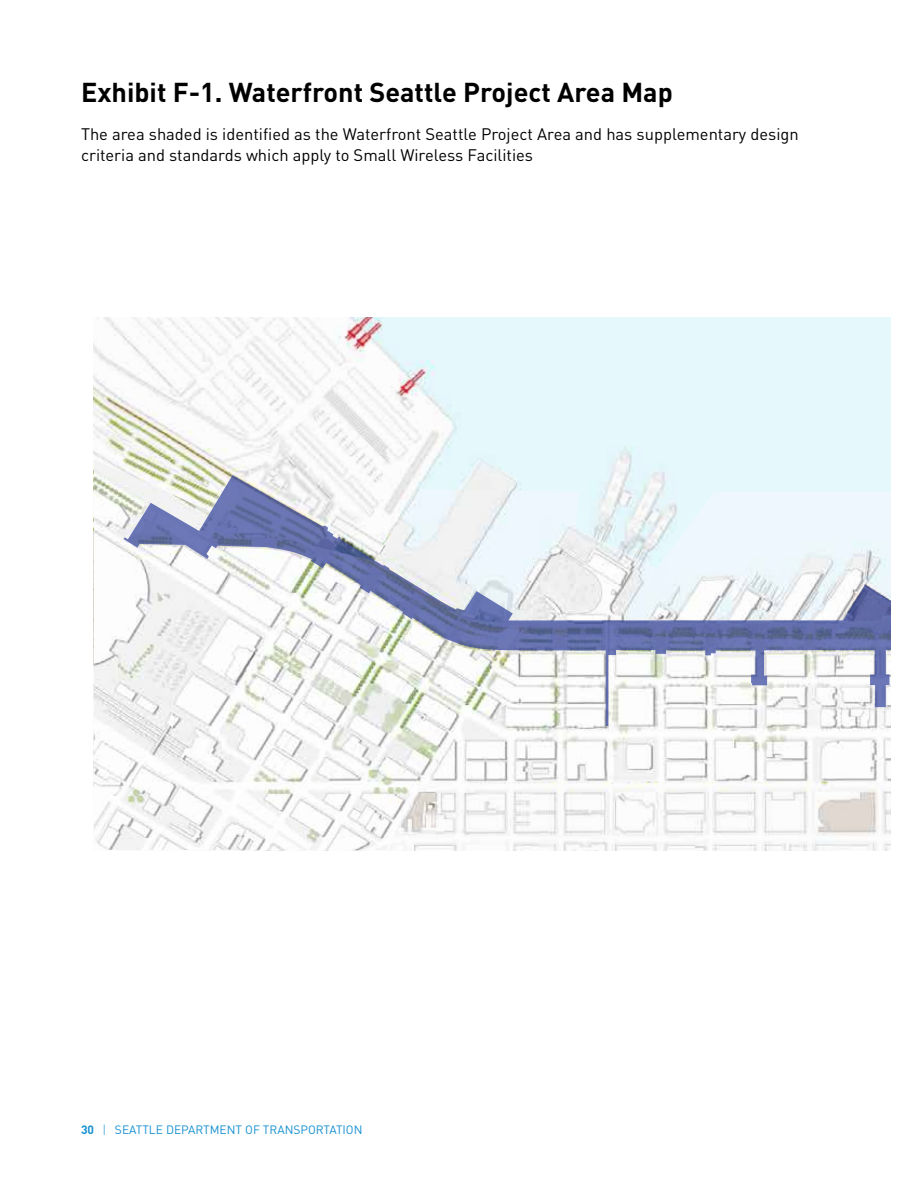
<style>
.page{position:relative;width:918px;height:1188px;background:#fff}
.page>*{position:absolute;margin:0;border:0;box-sizing:border-box;transform-origin:0 0}
.Exhibit_Titles{font:700 27px "DIN Pro";color:#000}
.T{font:16.5px/21.3px "DIN Pro";color:#000}
.t1{font:12px "DIN Pro";color:#1690d0}
.s1{font-weight:700}
.s2{font-weight:300}
</style>
<div class="page">
<img style="left:94px;top:318px;width:797px;height:532px">
<img style="left:94px;top:459px;width:423px;height:391px">
<img style="left:94px;top:489px;width:797px;height:293px">
<svg style="left:124px;top:399px;width:767px;height:327px"></svg>
<h2 class="Exhibit_Titles" style="left:81px;top:69px;width:593px">Exhibit F-1. Waterfront Seattle Project Area Map</h2>
<p class="T" style="left:81px;top:121px;width:719px">The area shaded is identified as the Waterfront Seattle Project Area and has supplementary design criteria and standards which apply to Small Wireless Facilities</p>
<p class="t1" style="left:81px;top:1120px;width:283px"><span class="s1">30</span> <span class="s2">|</span> SEATTLE DEPARTMENT OF TRANSPORTATION</p>
</div>
